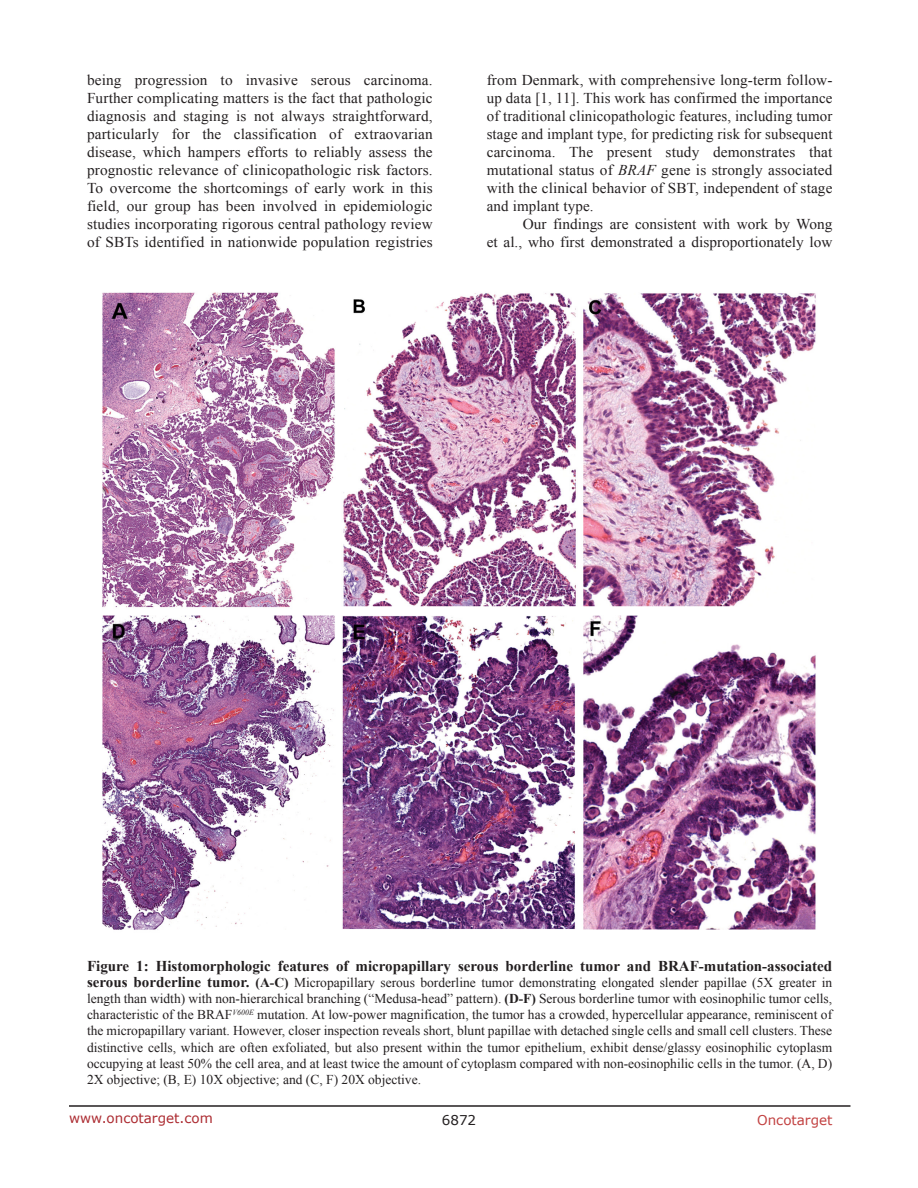
<style>
.page{position:relative;width:918px;height:1188px;background:#fff}
.page>*{position:absolute;margin:0;border:0;box-sizing:border-box;transform-origin:0 0}
.t1{font:15px/18px "Times New Roman";letter-spacing:.01em;color:#231f20;text-align:justify}
.t2{font:700 15px "Times New Roman";color:#231f20}
.t3{font:13.5px/16.2px "Times New Roman";color:#231f20;text-align:justify}
.t4{font:13.5px "Verdana";color:#ac2b31}
.t5{font:13.5px "Verdana";color:#c24141}
.t6{font:13.5px "Verdana";color:#231f20}
.s1{font-style:italic}
.s2{font-weight:700;font-size:15px}
.s3{font-weight:700}
</style>
<div class="page">
<hr style="left:69px;top:1105px;width:781px;height:2px;background:#231f20">
<img style="left:102px;top:292px;width:714px;height:638px">
<p class="t1" style="left:87px;top:71px;width:347px">being progression to invasive serous carcinoma.<br>Further complicating matters is the fact that pathologic diagnosis and staging is not always straightforward, particularly for the classification of extraovarian disease, which hampers efforts to reliably assess the prognostic relevance of clinicopathologic risk factors.<br>To overcome the shortcomings of early work in this field, our group has been involved in epidemiologic studies incorporating rigorous central pathology review of SBTs identified in nationwide population registries</p>
<p class="t1" style="left:487px;top:71px;width:347px">from Denmark, with comprehensive long-term follow&shy;up data [1, 11]. This work has confirmed the importance of traditional clinicopathologic features, including tumor stage and implant type, for predicting risk for subsequent carcinoma. The present study demonstrates that mutational status of <span class="s1">BRAF</span> gene is strongly associated with the clinical behavior of SBT, independent of stage and implant type.</p>
<p class="t1" style="left:487px;top:215px;width:347px;text-align:right">Our findings are consistent with work by Wong<br>et al., who first demonstrated a disproportionately low</p>
<p class="t2" style="left:87px;top:955px;width:747px">Figure 1: Histomorphologic features of micropapillary serous borderline tumor and BRAF-mutation-associated</p>
<p class="t3" style="left:87px;top:974px;width:747px"><span class="s2">serous borderline tumor.</span> <span class="s3">(A-C)</span> Micropapillary serous borderline tumor demonstrating elongated slender papillae (5X greater in length than width) with non-hierarchical branching (“Medusa-head” pattern). <span class="s3">(D-F)</span> Serous borderline tumor with eosinophilic tumor cells, characteristic of the BRAF<sup>V600E</sup> mutation. At low-power magnification, the tumor has a crowded, hypercellular appearance, reminiscent of the micropapillary variant. However, closer inspection reveals short, blunt papillae with detached single cells and small cell clusters. These distinctive cells, which are often exfoliated, but also present within the tumor epithelium, exhibit dense/glassy eosinophilic cytoplasm occupying at least 50% the cell area, and at least twice the amount of cytoplasm compared with non-eosinophilic cells in the tumor. (A, D)<br>2X objective; (B, E) 10X objective; and (C, F) 20X objective.</p>
<p class="t4" style="left:69px;top:1109px;width:145px">www.oncotarget.com</p>
<p class="t6" style="left:442px;top:1111px;width:36px">6872</p>
<p class="t5" style="left:757px;top:1111px;width:77px">Oncotarget</p>
</div>
